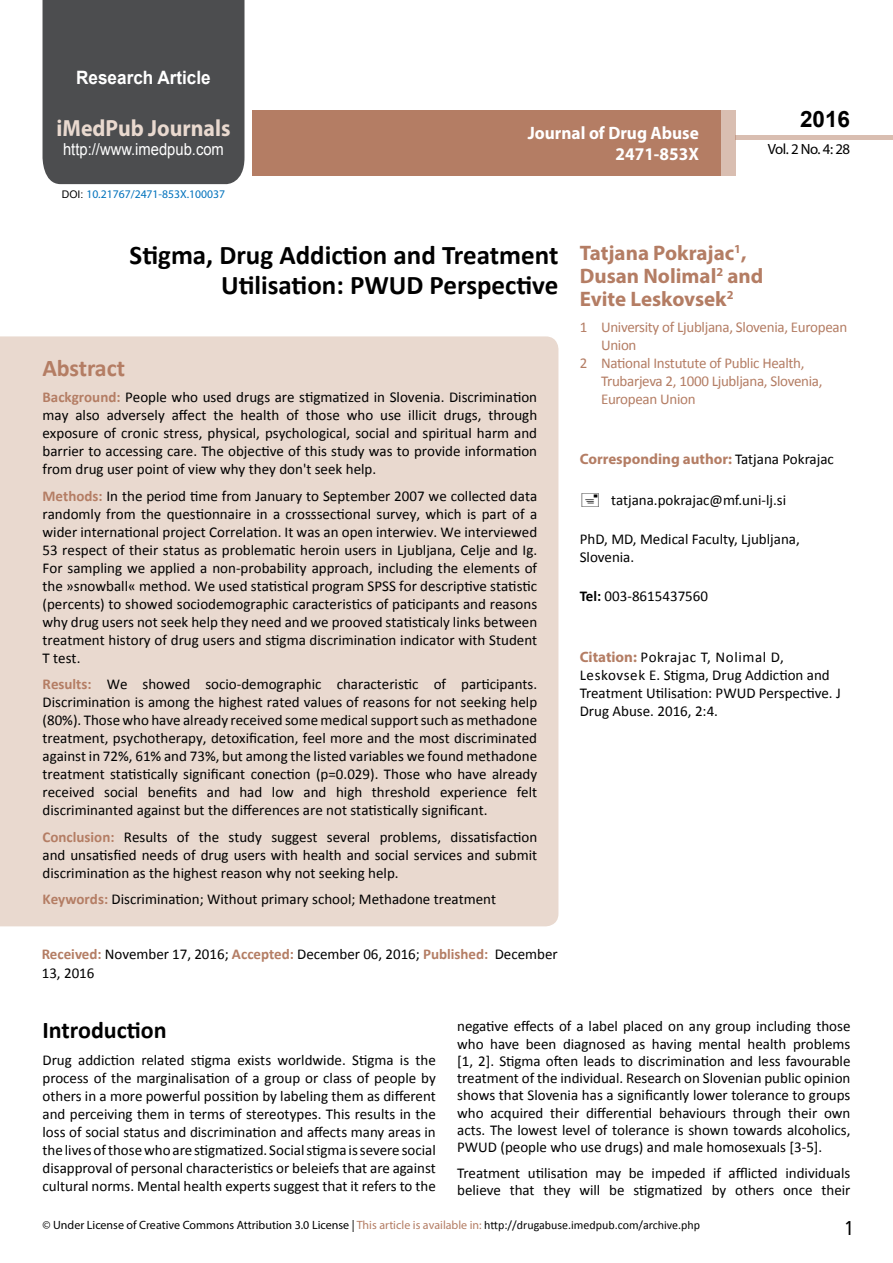
<style>
.page{position:relative;width:893px;height:1263px;background:#fff}
.page>*{position:absolute;margin:0;border:0;box-sizing:border-box;transform-origin:0 0}
.t1{font:700 27px/29.7px "Calibri";color:#000;text-align:right}
.t2{font:25.5px "Tunga";color:#000}
.t3{font:700 24px "Calibri";color:#000}
.t4{font:700 24px "Calibri";letter-spacing:-.005em;color:#b47d64}
.t5{font:700 23.4px "Myriad Pro";color:#e9d9cf;scale:.93 1}
.t6{font:700 22.5px "Arial";color:#000}
.t7{font:700 21px/23.1px "Myriad Pro";color:#b47d64}
.t8{font:700 18.45px "Arial";color:#fff;scale:.93 1}
.t9{font:700 18px/21.6px "Myriad Pro";color:#fff;text-align:right;scale:.96 1}
.t10{font:16.5px "Arial";color:#fff;scale:.89 1}
.t11{font:15px/18px "Calibri";color:#000;text-align:justify}
.t12{font:15px "Calibri";letter-spacing:-.02em;color:#b47d64}
.t13{font:700 15px "Myriad Pro";color:#b47d64}
.t14{font:14.85px "Myriad Pro";letter-spacing:-.03em;color:#000}
.t15{font:12px "Myriad Pro";color:#000}
.t16{font:11.7px "Myriad Pro";color:#0072bc}
.s1{font-family:"Arial";font-size:10.5px;color:#000}
.s2{font-weight:700;color:#b47d64}
.s3{font-family:"Calibri";font-weight:400;color:#000}
.s4{font-weight:700}
.s5{font-family:"Myriad Pro";font-weight:700;color:#b47d64}
.s6{color:#b47d64}
.s7{font-family:"Calibri"}
</style>
<div class="page">
<div style="left:252px;top:110px;width:469px;height:66px;background:#b47d64"></div>
<div style="left:720px;top:110px;width:16px;height:66px;background:#d9beb1"></div>
<div style="left:43px;top:0;width:201px;height:184px;background:#4c4d4f"></div>
<div style="left:736px;top:135px;width:157px;height:5px;background:#d9beb1"></div>
<div style="left:0;top:336px;width:558px;height:590px;background:#e9d9cf"></div>
<p class="t8" style="left:76px;top:65px;width:146px">Research Article</p>
<h3 class="t5" style="left:57px;top:113px;width:188px">iMedPub Journals</h3>
<p class="t10" style="left:63px;top:138px;width:182px">http://www.imedpub.com</p>
<p class="t16" style="left:62px;top:187px;width:165px"><span class="s1">DOI:</span> 10.21767/2471-853X.100037</p>
<p class="t9" style="left:528px;top:121px;width:180px">Journal of Drug Abuse<br>2471-853X</p>
<h3 class="t6" style="left:800px;top:104px;width:52px">2016</h3>
<p class="t14" style="left:768px;top:140px;width:84px">Vol. 2 No. 4: 28</p>
<h1 class="t1" style="left:130px;top:240px;width:430px">Stigma, Drug Addiction and Treatment<br>Utilisation: PWUD Perspective</h1>
<h3 class="t4" style="left:43px;top:352px;width:84px">Abstract</h3>
<p class="t11" style="left:42px;top:388px;width:496px"><span class="s2">Background:</span> People who used drugs are stigmatized in Slovenia. Discrimination may also adversely affect the health of those who use illicit drugs, through exposure of cronic stress, physical, psychological, social and spiritual harm and barrier to accessing care. The objective of this study was to provide information from drug user point of view why they don't seek help.</p>
<p class="t11" style="left:42px;top:487px;width:496px"><span class="s2">Methods:</span> In the period time from January to September 2007 we collected data randomly from the questionnaire in a crosssectional survey, which is part of a wider international project Correlation. It was an open interwiev. We interviewed 53 respect of their status as problematic heroin users in Ljubljana, Celje and Ig.<br>For sampling we applied a non-probability approach, including the elements of the »snowball« method. We used statistical program SPSS for descriptive statistic (percents) to showed sociodemographic caracteristics of paticipants and reasons why drug users not seek help they need and we prooved statisticaly links between treatment history of drug users and stigma discrimination indicator with Student T test.</p>
<p class="t11" style="left:43px;top:675px;width:496px"><span class="s2">Results:</span> We showed socio-demographic characteristic of participants.<br>Discrimination is among the highest rated values of reasons for not seeking help (80%). Those who have already received some medical support such as methadone treatment, psychotherapy, detoxification, feel more and the most discriminated against in 72%, 61% and 73%, but among the listed variables we found methadone treatment statistically significant conection (p=0.029). Those who have already received social benefits and had low and high threshold experience felt discriminanted against but the differences are not statistically significant.</p>
<p class="t11" style="left:43px;top:828px;width:496px"><span class="s2">Conclusion:</span> Results of the study suggest several problems, dissatisfaction and unsatisfied needs of drug users with health and social services and submit discrimination as the highest reason why not seeking help.</p>
<p class="t11" style="left:43px;top:890px;width:455px"><span class="s2">Keywords:</span> Discrimination; Without primary school; Methadone treatment</p>
<p class="t11" style="left:42px;top:944px;width:517px;line-height:18.8px"><span class="s2">Received:</span> November 17, 2016; <span class="s2">Accepted:</span> December 06, 2016; <span class="s2">Published:</span> December<br>13, 2016</p>
<h3 class="t7" style="left:580px;top:240px;width:185px">Tatjana Pokrajac<sup>1</sup>,<br>Dusan Nolimal<sup>2</sup> and<br>Evite Leskovsek<sup>2</sup></h3>
<p class="t12" style="left:580px;top:318px;width:269px">1 University of Ljubljana, Slovenia, European</p>
<p class="t12" style="left:601px;top:336px;width:37px">Union</p>
<p class="t12" style="left:580px;top:354px;width:226px">2 National Instutute of Public Health,</p>
<p class="t12" style="left:601px;top:372px;width:223px">Trubarjeva 2, 1000 Ljubljana, Slovenia,</p>
<p class="t12" style="left:601px;top:390px;width:96px">European Union</p>
<p class="t13" style="left:580px;top:449px;width:256px">Corresponding author: <span class="s3">Tatjana Pokrajac</span></p>
<p class="t11" style="left:611px;top:491px;width:176px">tatjana.pokrajac@mf.uni-lj.si</p>
<p class="t11" style="left:580px;top:530px;width:222px">PhD, MD, Medical Faculty, Ljubljana,<br>Slovenia.</p>
<p class="t11" style="left:580px;top:587px;width:130px"><span class="s4">Tel:</span> 003-8615437560</p>
<p class="t11" style="left:580px;top:648px;width:263px;text-align:left"><span class="s5">Citation:</span> Pokrajac T, Nolimal D, Leskovsek E. Stigma, Drug Addiction and Treatment Utilisation: PWUD Perspective. J Drug Abuse. 2016, 2:4.</p>
<h3 class="t3" style="left:43px;top:1015px;width:126px">Introduction</h3>
<p class="t11" style="left:43px;top:1051px;width:395px">Drug addiction related stigma exists worldwide. Stigma is the process of the marginalisation of a group or class of people by others in a more powerful possition by labeling them as different and perceiving them in terms of stereotypes. This results in the loss of social status and discrimination and affects many areas in the livesofthosewhoare stigmatized. Socialstigma issevere social disapproval of personal characteristics or beleiefs that are against cultural norms. Mental health experts suggest that it refers to the</p>
<p class="t11" style="left:457px;top:1018px;width:395px;line-height:17.2px">negative effects of a label placed on any group including those who have been diagnosed as having mental health problems [1, 2]. Stigma often leads to discrimination and less favourable treatment of the individual. Research on Slovenian public opinion shows that Slovenia has a significantly lower tolerance to groups who acquired their differential behaviours through their own acts. The lowest level of tolerance is shown towards alcoholics, PWUD (people who use drugs) and male homosexuals [3-5].</p>
<p class="t11" style="left:457px;top:1164px;width:395px;line-height:17.2px">Treatment utilisation may be impeded if afflicted individuals believe that they will be stigmatized by others once their</p>
<p class="t15" style="left:43px;top:1218px;width:659px">© Under License of Creative Commons Attribution 3.0 License | <span class="s6">This article is available in:</span> <span class="s7">http://drugabuse.imedpub.com/archive.php</span></p>
<h2 class="t2" style="left:845px;top:1211px;width:9px">1</h2>
</div>
